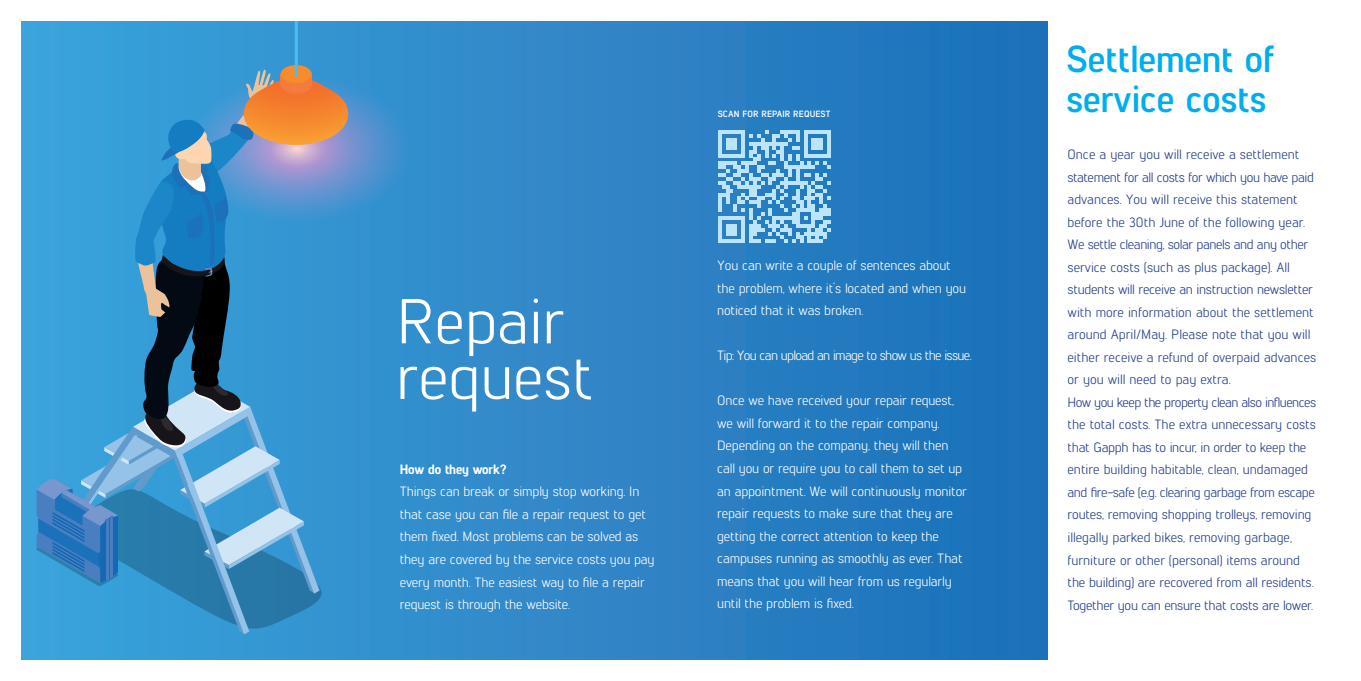
<style>
.page{position:relative;width:1361px;height:681px;background:#fff}
.page>*{position:absolute;margin:0;border:0;box-sizing:border-box;transform-origin:0 0}
.t1{font:63px "Lintel";color:#fff}
.t2{font:700 37.5px "Lintel";color:#00aeef}
.t3{font:13.5px/22.5px "Lintel";color:#253f8e}
.t4{font:13.5px/22.5px "Lintel";letter-spacing:-.01em;color:#fff}
.t5{font:13.5px "Lintel";letter-spacing:-.05em;color:#fff}
.t6{font:800 13.5px "Lintel";letter-spacing:-.01em;color:#fff}
.t7{font:700 9px "Lintel";letter-spacing:.01em;color:#fff}
</style>
<div class="page">
<div style="left:21px;top:21px;width:1026px;height:638px;background:linear-gradient(to right,#3da4db,#1f6fb8)"></div>
<svg style="left:353px;top:21px;width:184px;height:273px"></svg>
<svg style="left:36px;top:21px;width:317px;height:613px"></svg>
<svg style="left:718px;top:130px;width:113px;height:113px"></svg>
<p class="t1" style="left:396px;top:278px;width:170px">Repair</p>
<p class="t1" style="left:396px;top:333px;width:199px">request</p>
<p class="t6" style="left:400px;top:459px;width:109px">How do they work?</p>
<p class="t4" style="left:400px;top:479px;width:256px">Things can break or simply stop working. In that case you can file a repair request to get them fixed. Most problems can be solved as they are covered by the service costs you pay every month. The easiest way to file a repair request is through the website.</p>
<p class="t7" style="left:718px;top:108px;width:114px">SCAN FOR REPAIR REQUEST</p>
<p class="t4" style="left:717px;top:253px;width:250px">You can write a couple of sentences about the problem, where it’s located and when you noticed that it was broken.</p>
<p class="t5" style="left:717px;top:346px;width:256px">Tip: You can upload an image to show us the issue.</p>
<p class="t4" style="left:717px;top:388px;width:251px">Once we have received your repair request, we will forward it to the repair company.<br>Depending on the company, they will then call you or require you to call them to set up an appointment. We will continuously monitor repair requests to make sure that they are getting the correct attention to keep the campuses running as smoothly as ever. That means that you will hear from us regularly until the problem is fixed.</p>
<p class="t2" style="left:1066px;top:32px;width:210px">Settlement of</p>
<p class="t2" style="left:1066px;top:73px;width:202px">service costs</p>
<p class="t3" style="left:1067px;top:142px;width:250px">Once a year you will receive a settlement statement for all costs for which you have paid advances. You will receive this statement before the 30th June of the following year.<br>We settle cleaning, solar panels and any other service costs (such as plus package). All students will receive an instruction newsletter with more information about the settlement around April/May. Please note that you will either receive a refund of overpaid advances or you will need to pay extra.</p>
<p class="t3" style="left:1067px;top:390px;width:250px">How you keep the property clean also influences the total costs. The extra unnecessary costs that Gapph has to incur, in order to keep the entire building habitable, clean, undamaged</p>
<p class="t3" style="left:1067px;top:480px;width:249px">and fire-safe (e.g. clearing garbage from escape routes, removing shopping trolleys, removing illegally parked bikes, removing garbage,</p>
<p class="t3" style="left:1067px;top:547px;width:248px">furniture or other (personal) items around the building) are recovered from all residents.<br>Together you can ensure that costs are lower.</p>
</div>
